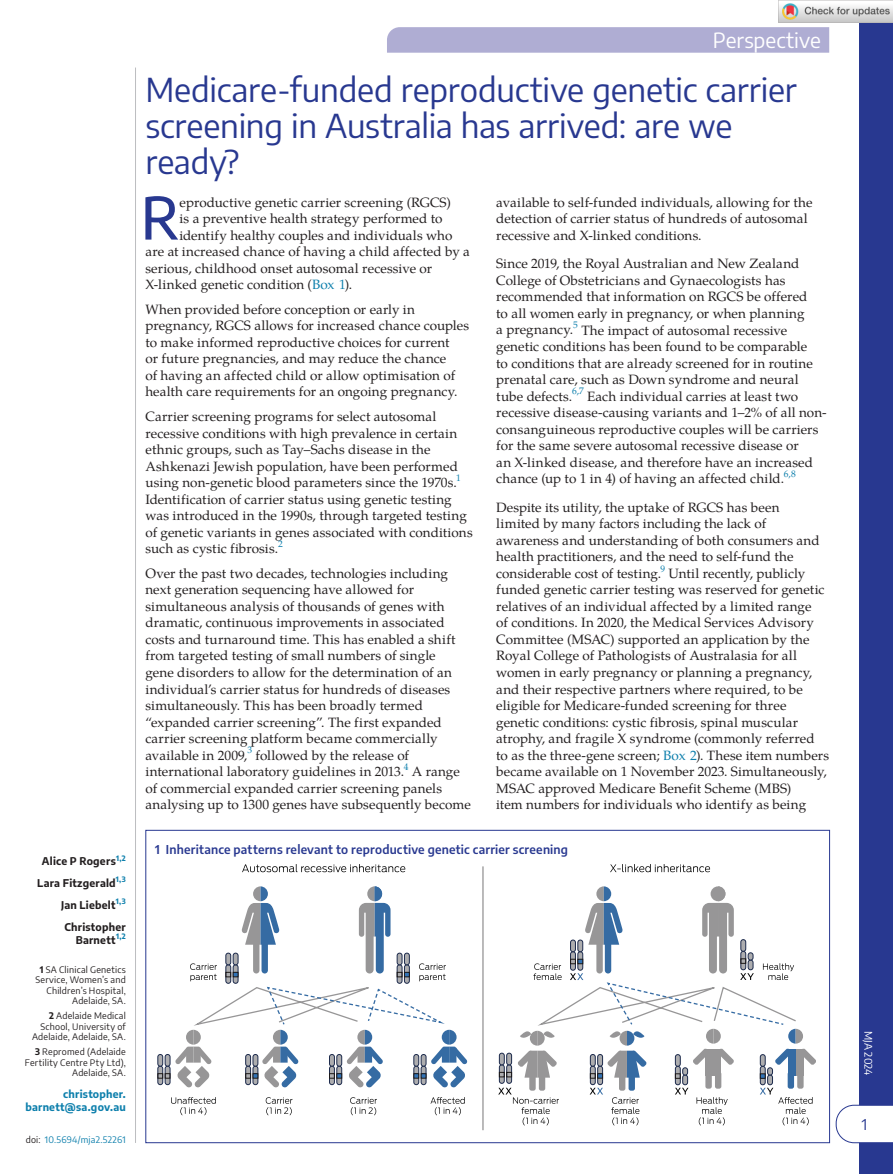
<style>
.page{position:relative;width:893px;height:1174px;background:#fff}
.page>*{position:absolute;margin:0;border:0;box-sizing:border-box;transform-origin:0 0}
.t1{font:500 58.05px "Encode Sans";color:#283890}
.t2{font:33px/36px "Encode Sans";letter-spacing:-.005em;color:#283890}
.t3{font:21px "Encode Sans";color:#fff}
.t4{font:15px "Encode Sans";color:#283890}
.t5{font:13.5px/16.5px "Te X Gyre Pagella";letter-spacing:.005em;color:#231f20}
.t6{font:600 12px "Encode Sans";letter-spacing:.015em;color:#283890}
.t7{font:700 10.5px/21.8px "Encode Sans";letter-spacing:.02em;color:#231f20;text-align:right}
.t8{font:700 10.5px/13.5px "Encode Sans";letter-spacing:.02em;color:#0d7fac;text-align:right}
.t9{font:10.5px "Encode Sans";letter-spacing:-.005em;color:#fff}
.t10{font:9px/10.5px "Encode Sans";letter-spacing:.025em;color:#231f20;text-align:right}
.t11{font:9px "Encode Sans";letter-spacing:.025em;color:#0d7fac}
.t12{font:700 7.35px "Encode Sans";color:#0d7fac}
.s1{font-weight:700}
.s2{color:#231f20}
.s3{color:#0d7fac}
</style>
<div class="page">
<div style="left:859px;top:0;width:34px;height:1174px;background:#283890"></div>
<div style="left:836px;top:1105px;width:57px;height:37px;background:#fff"></div>
<svg style="left:387px;top:27px;width:442px;height:26px;background:#b0aed3"></svg>
<hr style="left:135px;top:68px;width:1px;height:1074px;background:#bcbdc0">
<svg style="left:242px;top:864px;width:163px;height:8px"></svg>
<svg style="left:157px;top:886px;width:659px;height:239px"></svg>
<svg style="left:610px;top:864px;width:100px;height:8px"></svg>
<hr style="left:482px;top:866px;width:2px;height:264px;background:#979697">
<img style="left:779px;top:0;width:114px;height:23px">
<p class="t7" style="left:37px;top:850px;width:90px">Alice P Rogers<sup>1,2<br></sup>Lara Fitzgerald<sup>1,3<br></sup>Jan Liebelt<sup>1,3<br></sup>Christopher</p>
<p class="t7" style="left:76px;top:928px;width:41px">Barnett</p>
<p class="t12" style="left:116px;top:931px;width:11px">1,2</p>
<p class="t10" style="left:35px;top:963px;width:92px"><span class="s1">1</span> SA Clinical Genetics<br>Service, Women’s and<br>Children’s Hospital,<br>Adelaide, SA.</p>
<p class="t10" style="left:32px;top:1010px;width:95px"><span class="s1">2</span> Adelaide Medical<br>School, University of<br>Adelaide, Adelaide, SA.</p>
<p class="t10" style="left:25px;top:1046px;width:102px"><span class="s1">3</span> Repromed (Adelaide<br>Fertility Centre Pty Ltd),<br>Adelaide, SA.</p>
<p class="t8" style="left:25px;top:1086px;width:102px">christopher. barnett@sa.gov.au</p>
<p class="t11" style="left:26px;top:1133px;width:102px"><span class="s2">doi:</span> 10.5694/mja2.52261</p>
<h3 class="t3" style="left:713px;top:25px;width:109px">Perspective</h3>
<h2 class="t2" style="left:145px;top:70px;width:653px">Medicare-funded reproductive genetic carrier screening in Australia has arrived: are we ready?</h2>
<h1 class="t1" style="left:141px;top:177px;width:40px">R</h1>
<p class="t5" style="left:179px;top:193px;width:273px">eproductive genetic carrier screening (RGCS)</p>
<p class="t5" style="left:496px;top:193px;width:318px">available to self-funded individuals, allowing for the detection of carrier status of hundreds of autosomal recessive and X-linked conditions.</p>
<p class="t5" style="left:496px;top:255px;width:332px">Since 2019, the Royal Australian and New Zealand College of Obstetricians and Gynaecologists has recommended that information on RGCS be offered<br>to all women early in pregnancy, or when planning<br>a pregnancy.<sup>5</sup> The impact of autosomal recessive genetic conditions has been found to be comparable<br>to conditions that are already screened for in routine prenatal care, such as Down syndrome and neural tube defects.<sup>6,7</sup> Each individual carries at least two recessive disease-causing variants and 1–2% of all non&shy;consanguineous reproductive couples will be carriers for the same severe autosomal recessive disease or<br>an X-linked disease, and therefore have an increased chance (up to 1 in 4) of having an affected child.<sup>6,8</sup></p>
<p class="t5" style="left:496px;top:498px;width:334px">Despite its utility, the uptake of RGCS has been<br>limited by many factors including the lack of awareness and understanding of both consumers and health practitioners, and the need to self-fund the considerable cost of testing.<sup>9</sup> Until recently, publicly funded genetic carrier testing was reserved for genetic relatives of an individual affected by a limited range<br>of conditions. In 2020, the Medical Services Advisory Committee (MSAC) supported an application by the Royal College of Pathologists of Australasia for all women in early pregnancy or planning a pregnancy, and their respective partners where required, to be eligible for Medicare-funded screening for three genetic conditions: cystic fibrosis, spinal muscular atrophy, and fragile X syndrome (commonly referred to as the three-gene screen; <span class="s3">Box 2</span>). These item numbers became available on 1 November 2023. Simultaneously, MSAC approved Medicare Benefit Scheme (MBS)<br>item numbers for individuals who identify as being</p>
<p class="t5" style="left:179px;top:209px;width:265px">is a preventive health strategy performed to</p>
<p class="t5" style="left:179px;top:226px;width:274px">identify healthy couples and individuals who</p>
<p class="t5" style="left:145px;top:242px;width:326px">are at increased chance of having a child affected by a</p>
<p class="t5" style="left:145px;top:259px;width:288px">serious, childhood onset autosomal recessive or</p>
<p class="t5" style="left:145px;top:275px;width:208px">X-linked genetic condition (<span class="s3">Box 1</span>).</p>
<p class="t5" style="left:145px;top:300px;width:325px">When provided before conception or early in pregnancy, RGCS allows for increased chance couples to make informed reproductive choices for current<br>or future pregnancies, and may reduce the chance<br>of having an affected child or allow optimisation of health care requirements for an ongoing pregnancy.</p>
<p class="t5" style="left:145px;top:407px;width:329px">Carrier screening programs for select autosomal recessive conditions with high prevalence in certain ethnic groups, such as Tay–Sachs disease in the Ashkenazi Jewish population, have been performed using non-genetic blood parameters since the 1970s.<sup>1<br></sup>Identification of carrier status using genetic testing was introduced in the 1990s, through targeted testing of genetic variants in genes associated with conditions such as cystic fibrosis.<sup>2</sup></p>
<p class="t5" style="left:145px;top:564px;width:327px">Over the past two decades, technologies including next generation sequencing have allowed for simultaneous analysis of thousands of genes with dramatic, continuous improvements in associated costs and turnaround time. This has enabled a shift from targeted testing of small numbers of single<br>gene disorders to allow for the determination of an individual’s carrier status for hundreds of diseases simultaneously. This has been broadly termed “expanded carrier screening”. The first expanded carrier screening platform became commercially available in 2009,<sup>3</sup> followed by the release of international laboratory guidelines in 2013.<sup>4</sup> A range of commercial expanded carrier screening panels analysing up to 1300 genes have subsequently become</p>
<p class="t6" style="left:155px;top:841px;width:414px">1 Inheritance patterns relevant to reproductive genetic carrier screening</p>
<p class="t9" style="left:876px;top:1031px;width:46px;rotate:90deg">MJA 2024</p>
<p class="t4" style="left:862px;top:1113px;width:7px">1</p>
</div>
